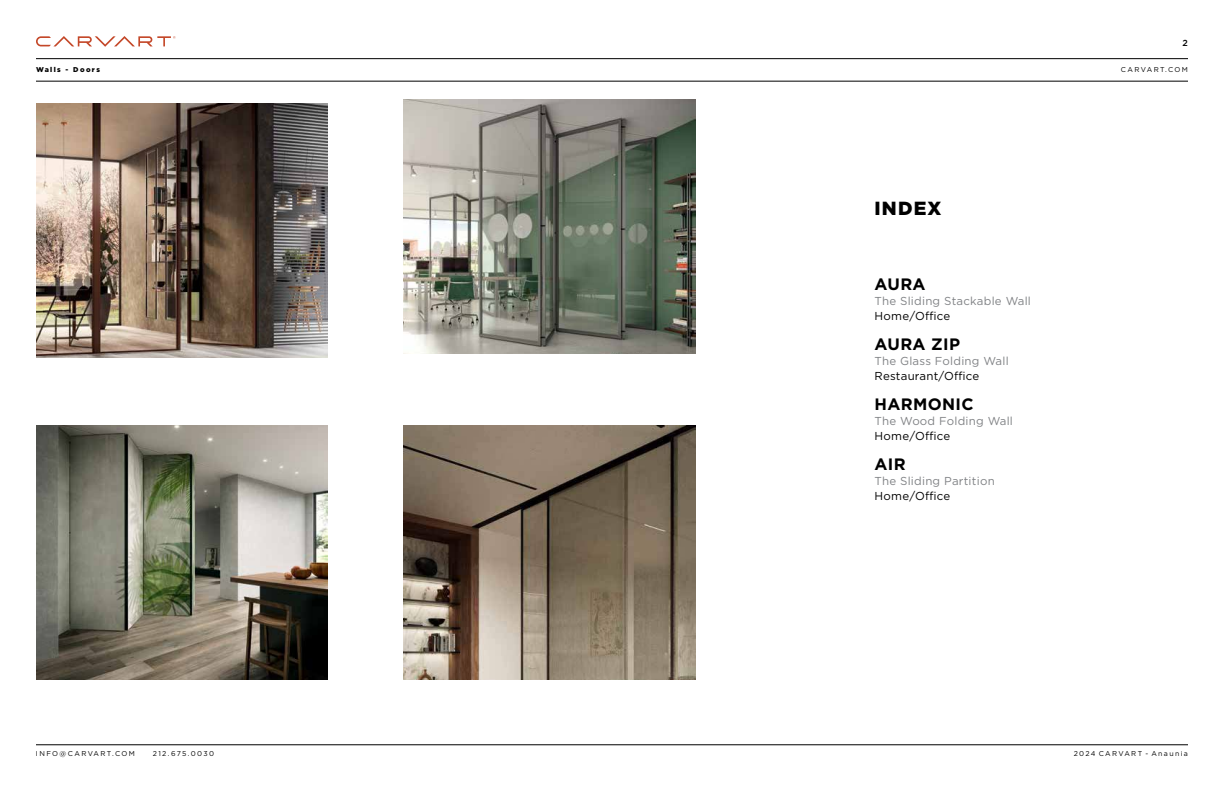
<style>
.page{position:relative;width:1224px;height:792px;background:#fff}
.page>*{position:absolute;margin:0;border:0;box-sizing:border-box;transform-origin:0 0}
.t1{font:900 19px "Gotham";letter-spacing:.06em;color:#000}
.t2{font:700 16.5px "Gotham";letter-spacing:.02em;color:#000}
.t3{font:11.5px "Gotham";letter-spacing:.02em;color:#808285}
.t4{font:11.5px "Gotham";letter-spacing:.02em;color:#000}
.t5{font:500 8.8px "Gotham";color:#000}
.t6{font:7px "Gotham";letter-spacing:.195em;color:#000}
.t7{font:900 7px "Gotham";letter-spacing:.2em;color:#000}
</style>
<div class="page">
<svg style="left:36px;top:36px;width:140px;height:11px"></svg>
<hr style="left:36px;top:81px;width:1152px;height:1px;background:#000">
<hr style="left:36px;top:58px;width:1152px;height:1px;background:#000">
<hr style="left:36px;top:745px;width:1152px;height:1px;background:#000">
<img style="left:36px;top:103px;width:292px;height:255px">
<img style="left:36px;top:425px;width:292px;height:255px">
<img style="left:403px;top:425px;width:292px;height:255px">
<img style="left:403px;top:99px;width:292px;height:255px">
<p class="t5" style="left:1183px;top:37px;width:7px">2</p>
<p class="t7" style="left:36px;top:65px;width:65px">Walls - Doors</p>
<p class="t6" style="left:1121px;top:65px;width:69px">CARVART.COM</p>
<h1 class="t1" style="left:875px;top:197px;width:68px">INDEX</h1>
<h2 class="t2" style="left:875px;top:274px;width:53px">AURA</h2>
<p class="t3" style="left:875px;top:294px;width:158px">The Sliding Stackable Wall</p>
<p class="t4" style="left:875px;top:309px;width:77px">Home/Office</p>
<h2 class="t2" style="left:875px;top:334px;width:87px">AURA ZIP</h2>
<p class="t3" style="left:875px;top:354px;width:136px">The Glass Folding Wall</p>
<p class="t4" style="left:875px;top:369px;width:106px">Restaurant/Office</p>
<h2 class="t2" style="left:875px;top:394px;width:100px">HARMONIC</h2>
<p class="t3" style="left:875px;top:414px;width:140px">The Wood Folding Wall</p>
<p class="t4" style="left:875px;top:429px;width:77px">Home/Office</p>
<h2 class="t2" style="left:875px;top:454px;width:33px">AIR</h2>
<p class="t3" style="left:875px;top:474px;width:122px">The Sliding Partition</p>
<p class="t4" style="left:875px;top:489px;width:77px">Home/Office</p>
<p class="t6" style="left:153px;top:749px;width:63px">212.675.0030</p>
<p class="t6" style="left:36px;top:749px;width:100px">INFO@CARVART.COM</p>
<p class="t6" style="left:1074px;top:749px;width:116px">2024 CARVART - Anaunia</p>
</div>
